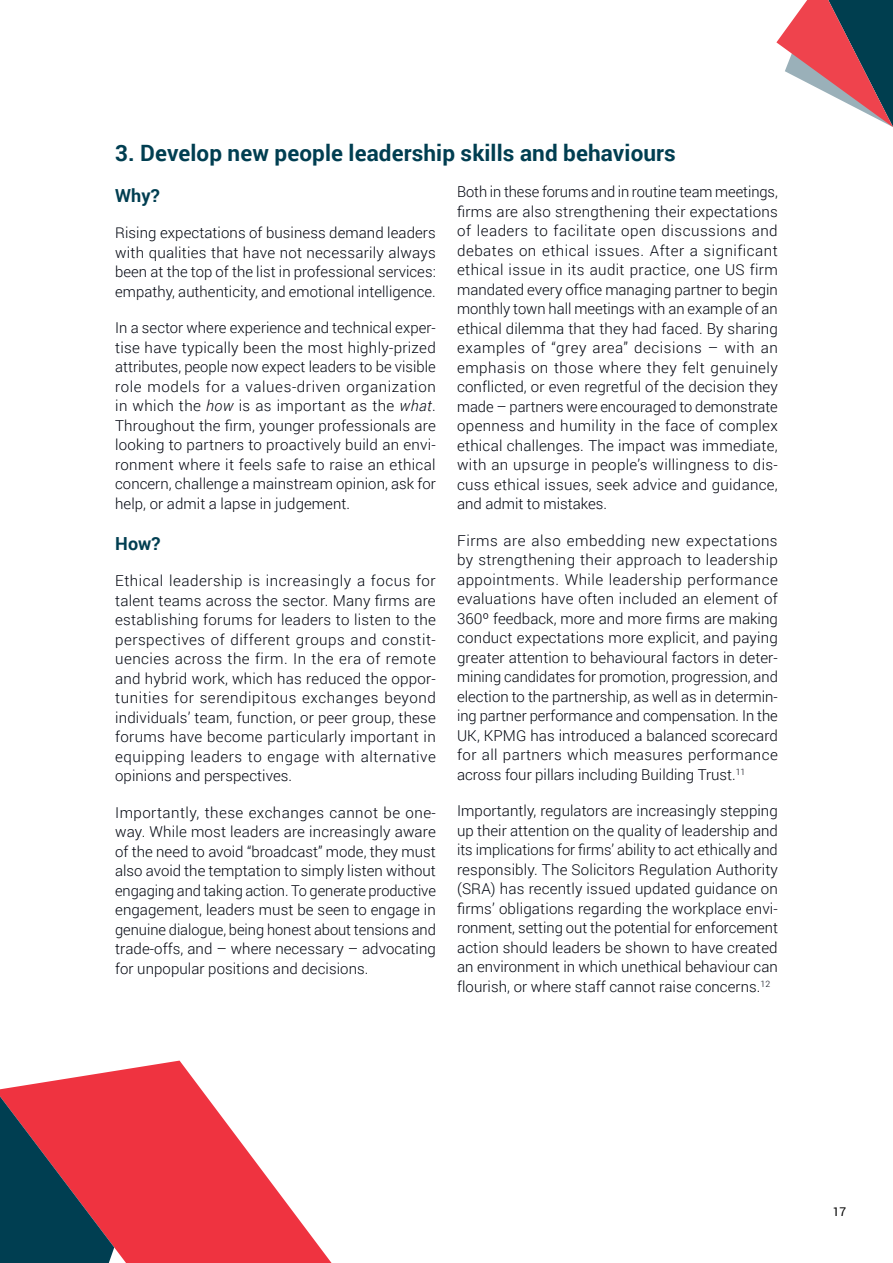
<style>
.page{position:relative;width:893px;height:1263px;background:#fff}
.page>*{position:absolute;margin:0;border:0;box-sizing:border-box;transform-origin:0 0}
.t1{font:700 22.5px "Roboto";letter-spacing:.005em;color:#003e51}
.t2{font:700 18px "Roboto";letter-spacing:.005em;color:#003e51}
.t3{font:300 15px/19.5px "Roboto";letter-spacing:.005em;color:#00050f;text-align:justify}
.t4{font:12px "Roboto";color:#000}
.s1{font-style:italic}
</style>
<div class="page">
<svg style="left:776px;top:0;width:117px;height:127px"></svg>
<svg style="left:0;top:1060px;width:332px;height:203px;fill:#ef3340"></svg>
<svg style="left:0;top:1096px;width:114px;height:167px;background:#6b3949"></svg>
<h1 class="t1" style="left:115px;top:137px;width:562px">3. Develop new people leadership skills and behaviours</h1>
<p class="t2" style="left:115px;top:182px;width:46px">Why?</p>
<p class="t3" style="left:115px;top:223px;width:322px">Rising expectations of business demand leaders with qualities that have not necessarily always been at the top of the list in professional services: empathy, authenticity, and emotional intelligence.</p>
<p class="t3" style="left:115px;top:318px;width:322px">In a sector where experience and technical exper&shy;tise have typically been the most highly-prized attributes, people now expect leaders to be visible role models for a values-driven organization in which the <span class="s1">how</span> is as important as the <span class="s1">what</span>.<br>Throughout the firm, younger professionals are looking to partners to proactively build an envi&shy;ronment where it feels safe to raise an ethical concern, challenge a mainstream opinion, ask for help, or admit a lapse in judgement.</p>
<p class="t2" style="left:115px;top:530px;width:47px">How?</p>
<p class="t3" style="left:115px;top:571px;width:322px">Ethical leadership is increasingly a focus for talent teams across the sector. Many firms are establishing forums for leaders to listen to the perspectives of different groups and constit&shy;uencies across the firm. In the era of remote and hybrid work, which has reduced the oppor&shy;tunities for serendipitous exchanges beyond individuals’ team, function, or peer group, these forums have become particularly important in equipping leaders to engage with alternative opinions and perspectives.</p>
<p class="t3" style="left:115px;top:802px;width:322px">Importantly, these exchanges cannot be one&shy;way. While most leaders are increasingly aware of the need to avoid “broadcast” mode, they must also avoid the temptation to simply listen without engaging and taking action. To generate productive engagement, leaders must be seen to engage in genuine dialogue, being honest about tensions and trade-offs, and – where necessary – advocating for unpopular positions and decisions.</p>
<p class="t3" style="left:457px;top:181px;width:322px">Both in these forums and in routine team meetings, firms are also strengthening their expectations of leaders to facilitate open discussions and debates on ethical issues. After a significant ethical issue in its audit practice, one US firm mandated every office managing partner to begin monthly town hall meetings with an example of an ethical dilemma that they had faced. By sharing examples of “grey area” decisions – with an emphasis on those where they felt genuinely conflicted, or even regretful of the decision they made – partners were encouraged to demonstrate openness and humility in the face of complex ethical challenges. The impact was immediate, with an upsurge in people’s willingness to dis&shy;cuss ethical issues, seek advice and guidance, and admit to mistakes.</p>
<p class="t3" style="left:457px;top:530px;width:322px">Firms are also embedding new expectations by strengthening their approach to leadership appointments. While leadership performance evaluations have often included an element of 360º feedback, more and more firms are making conduct expectations more explicit, and paying greater attention to behavioural factors in deter&shy;mining candidates for promotion, progression, and election to the partnership, as well as in determin&shy;ing partner performance and compensation. In the UK, KPMG has introduced a balanced scorecard for all partners which measures performance across four pillars including Building Trust.<sup>11</sup></p>
<p class="t3" style="left:457px;top:801px;width:322px">Importantly, regulators are increasingly stepping up their attention on the quality of leadership and its implications for firms’ ability to act ethically and responsibly. The Solicitors Regulation Authority (SRA) has recently issued updated guidance on firms’ obligations regarding the workplace envi&shy;ronment, setting out the potential for enforcement action should leaders be shown to have created an environment in which unethical behaviour can flourish, or where staff cannot raise concerns.<sup>12</sup></p>
<p class="t4" style="left:833px;top:1203px;width:15px">17</p>
</div>
